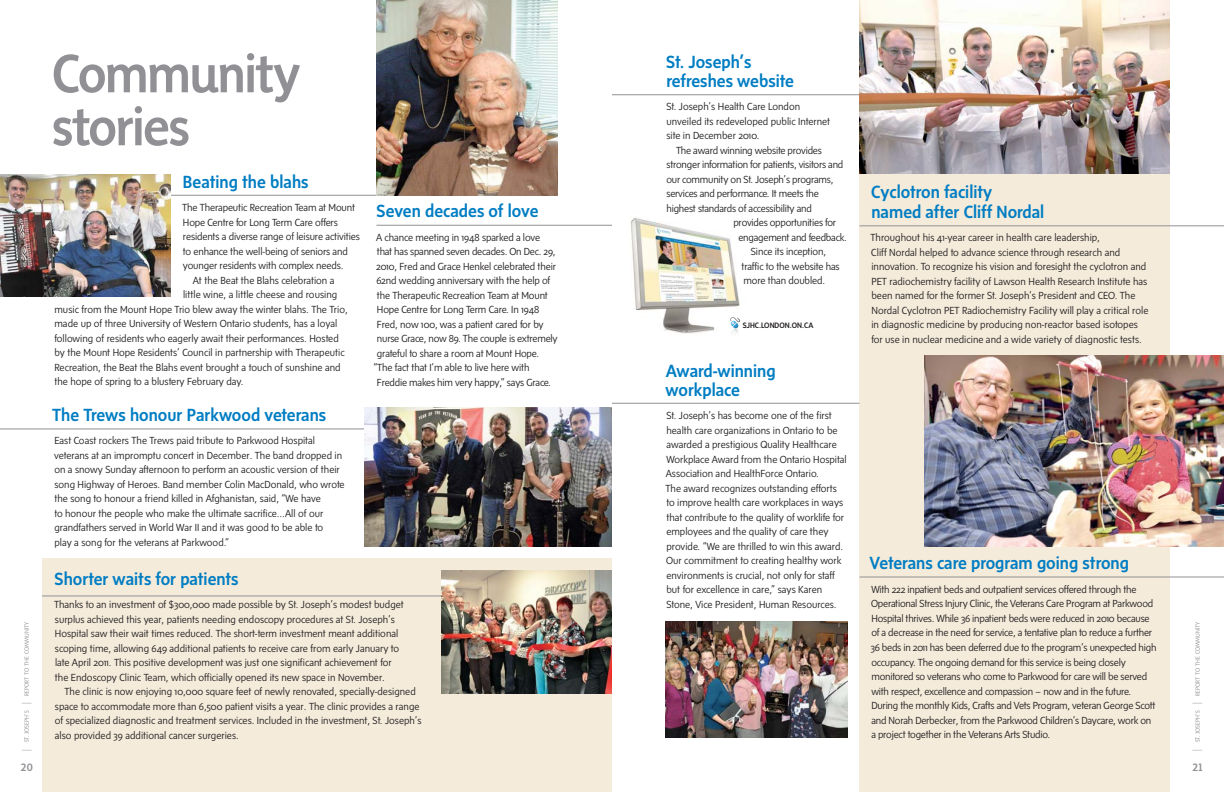
<style>
.page{position:relative;width:1224px;height:792px;background:#fff}
.page>*{position:absolute;margin:0;border:0;box-sizing:border-box;transform-origin:0 0}
.t1{font:500 55px/53px "Sensibility";letter-spacing:-.025em;color:#919195}
.t2{font:500 18px/19px "Sense";color:#007dc3}
.t3{font:500 11px "Sensibility";color:#919195}
.t4{font:300 10.5px/14.5px "Sense";color:#231f20}
.t5{font:300 10.5px/14.5px "Sense";letter-spacing:-.02em;color:#231f20}
.t6{font:500 8px "Sense";color:#231f20}
.t7{font:300 6.2px "Sensibility";letter-spacing:.02em;color:#919195}
.s1{font-size:11.8px}
</style>
<div class="page">
<img style="left:630px;top:218px;width:111px;height:116px">
<hr style="left:167px;top:195px;width:214px;height:1px;background:#919195">
<div style="left:42px;top:558px;width:570px;height:234px;background:#f4ebdb"></div>
<img style="left:666px;top:622px;width:182px;height:116px">
<div style="left:860px;top:0;width:310px;height:792px;background:#f4ebdb"></div>
<img style="left:924px;top:355px;width:300px;height:191px">
<hr style="left:612px;top:94px;width:248px;height:1px;background:#919195">
<hr style="left:612px;top:403px;width:248px;height:1px;background:#919195">
<hr style="left:42px;top:596px;width:566px;height:1px;background:#919195">
<hr style="left:0;top:429px;width:566px;height:1px;background:#919195">
<hr style="left:860px;top:577px;width:364px;height:1px;background:#919195">
<hr style="left:860px;top:226px;width:364px;height:1px;background:#919195">
<hr style="left:377px;top:225px;width:235px;height:1px;background:#919195">
<img style="left:441px;top:571px;width:171px;height:122px">
<img style="left:0;top:175px;width:171px;height:122px">
<img style="left:377px;top:0;width:181px;height:196px">
<img style="left:860px;top:0;width:310px;height:174px">
<img style="left:364px;top:407px;width:248px;height:140px">
<svg style="left:730px;top:317px;width:10px;height:17px"></svg>
<p class="t7" style="left:24px;top:751px;width:131px;rotate:-90deg"><span class="s1">|</span> ST. JOSEPH’S <span class="s1">|</span> REPORT TO THE COMMUNITY</p>
<p class="t3" style="left:21px;top:762px;width:14px">20</p>
<h1 class="t1" style="left:52px;top:50px;width:250px">Community stories</h1>
<h2 class="t2" style="left:183px;top:173px;width:127px">Beating the blahs</h2>
<p class="t4" style="left:182px;top:201px;width:174px">The Therapeutic Recreation Team at Mount</p>
<p class="t4" style="left:183px;top:215px;width:156px">Hope Centre for Long Term Care offers</p>
<p class="t4" style="left:183px;top:230px;width:179px">residents a diverse range of leisure activities</p>
<p class="t4" style="left:183px;top:244px;width:167px">to enhance the well-being of seniors and</p>
<p class="t4" style="left:183px;top:259px;width:162px">younger residents with complex needs.</p>
<p class="t4" style="left:193px;top:273px;width:143px">At the Beat the Blahs celebration a</p>
<p class="t4" style="left:183px;top:288px;width:156px">little wine, a little cheese and rousing</p>
<p class="t4" style="left:54px;top:302px;width:295px">music from the Mount Hope Trio blew away the winter blahs. The Trio,</p>
<p class="t4" style="left:54px;top:317px;width:284px">made up of three University of Western Ontario students, has a loyal</p>
<p class="t4" style="left:55px;top:331px;width:286px">following of residents who eagerly await their performances. Hosted</p>
<p class="t4" style="left:54px;top:346px;width:292px">by the Mount Hope Residents’ Council in partnership with Therapeutic</p>
<p class="t4" style="left:54px;top:360px;width:288px">Recreation, the Beat the Blahs event brought a touch of sunshine and</p>
<p class="t4" style="left:54px;top:375px;width:191px">the hope of spring to a blustery February day.</p>
<h2 class="t2" style="left:52px;top:406px;width:276px">The Trews honour Parkwood veterans</h2>
<p class="t4" style="left:54px;top:434px;width:292px">East Coast rockers The Trews paid tribute to Parkwood Hospital veterans at an impromptu concert in December. The band dropped in on a snowy Sunday afternoon to perform an acoustic version of their song Highway of Heroes. Band member Colin MacDonald, who wrote the song to honour a friend killed in Afghanistan, said, “We have<br>to honour the people who make the ultimate sacrifice…All of our grandfathers served in World War II and it was good to be able to<br>play a song for the veterans at Parkwood.”</p>
<h2 class="t2" style="left:377px;top:203px;width:163px">Seven decades of love</h2>
<p class="t4" style="left:376px;top:231px;width:165px">A chance meeting in 1948 sparked a love</p>
<p class="t5" style="left:377px;top:245px;width:180px">that has spanned seven decades. On Dec. 29,</p>
<p class="t4" style="left:376px;top:260px;width:182px">2010, Fred and Grace Henkel celebrated their</p>
<p class="t4" style="left:376px;top:274px;width:175px">62nd wedding anniversary with the help of</p>
<p class="t4" style="left:377px;top:289px;width:172px">the Therapeutic Recreation Team at Mount</p>
<p class="t4" style="left:377px;top:303px;width:164px">Hope Centre for Long Term Care. In 1948</p>
<p class="t4" style="left:377px;top:318px;width:168px">Fred, now 100, was a patient cared for by</p>
<p class="t5" style="left:377px;top:332px;width:182px">nurse Grace, now 89. The couple is extremely</p>
<p class="t4" style="left:377px;top:347px;width:164px">grateful to share a room at Mount Hope.</p>
<p class="t4" style="left:373px;top:361px;width:158px">“The fact that I’m able to live here with</p>
<p class="t5" style="left:377px;top:376px;width:176px">Freddie makes him very happy,” says Grace.</p>
<h2 class="t2" style="left:55px;top:570px;width:186px">Shorter waits for patients</h2>
<p class="t4" style="left:54px;top:598px;width:351px">Thanks to an investment of $300,000 made possible by St. Joseph’s modest budget surplus achieved this year, patients needing endoscopy procedures at St. Joseph’s Hospital saw their wait times reduced. The short-term investment meant additional scoping time, allowing 649 additional patients to receive care from early January to late April 2011. This positive development was just one significant achievement for the Endoscopy Clinic Team, which officially opened its new space in November.</p>
<p class="t4" style="left:55px;top:685px;width:368px;text-indent:10px">The clinic is now enjoying 10,000 square feet of newly renovated, specially-designed space to accommodate more than 6,500 patient visits a year. The clinic provides a range of specialized diagnostic and treatment services. Included in the investment, St. Joseph’s also provided 39 additional cancer surgeries.</p>
<h2 class="t2" style="left:666px;top:53px;width:129px">St. Joseph’s refreshes website</h2>
<p class="t4" style="left:666px;top:100px;width:165px">St. Joseph’s Health Care London unveiled its redeveloped public Internet site in December 2010.</p>
<p class="t5" style="left:676px;top:144px;width:147px">The award winning website provides</p>
<p class="t5" style="left:666px;top:158px;width:178px">stronger information for patients, visitors and</p>
<p class="t5" style="left:666px;top:173px;width:169px">our community on St. Joseph’s programs,</p>
<p class="t5" style="left:666px;top:187px;width:154px">services and performance. It meets the</p>
<p class="t5" style="left:666px;top:202px;width:147px">highest standards of accessibility and</p>
<p class="t5" style="left:733px;top:216px;width:104px">provides opportunities for</p>
<p class="t5" style="left:738px;top:231px;width:110px">engagement and feedback.</p>
<p class="t4" style="left:751px;top:245px;width:77px">Since its inception,</p>
<p class="t4" style="left:741px;top:260px;width:100px">traffic to the website has</p>
<p class="t4" style="left:743px;top:274px;width:83px">more than doubled.</p>
<p class="t6" style="left:743px;top:321px;width:72px">SJHC.LONDON.ON.CA</p>
<h2 class="t2" style="left:666px;top:362px;width:112px">Award-winning workplace</h2>
<p class="t4" style="left:666px;top:409px;width:183px">St. Joseph’s has become one of the first health care organizations in Ontario to be awarded a prestigious Quality Healthcare Workplace Award from the Ontario Hospital Association and HealthForce Ontario.<br>The award recognizes outstanding efforts to improve health care workplaces in ways that contribute to the quality of worklife for employees and the quality of care they provide. “We are thrilled to win this award.<br>Our commitment to creating healthy work environments is crucial, not only for staff but for excellence in care,” says Karen Stone, Vice President, Human Resources.</p>
<h2 class="t2" style="left:871px;top:182px;width:175px;line-height:20px">Cyclotron facility named after Cliff Nordal</h2>
<p class="t4" style="left:871px;top:231px;width:279px">Throughout his 41-year career in health care leadership,<br>Cliff Nordal helped to advance science through research and innovation. To recognize his vision and foresight the cyclotron and PET radiochemistry facility of Lawson Health Research Institute has been named for the former St. Joseph’s President and CEO. The Nordal Cyclotron PET Radiochemistry Facility will play a critical role in diagnostic medicine by producing non-reactor based isotopes for use in nuclear medicine and a wide variety of diagnostic tests.</p>
<h2 class="t2" style="left:870px;top:555px;width:261px">Veterans care program going strong</h2>
<p class="t5" style="left:871px;top:583px;width:287px">With 222 inpatient beds and outpatient services offered through the Operational Stress Injury Clinic, the Veterans Care Program at Parkwood Hospital thrives. While 36 inpatient beds were reduced in 2010 because of a decrease in the need for service, a tentative plan to reduce a further 36 beds in 2011 has been deferred due to the program’s unexpected high occupancy. The ongoing demand for this service is being closely monitored so veterans who come to Parkwood for care will be served with respect, excellence and compassion – now and in the future.<br>During the monthly Kids, Crafts and Vets Program, veteran George Scott and Norah Derbecker, from the Parkwood Children’s Daycare, work on a project together in the Veterans Arts Studio.</p>
<p class="t7" style="left:1195px;top:751px;width:131px;rotate:-90deg"><span class="s1">|</span> ST. JOSEPH’S <span class="s1">|</span> REPORT TO THE COMMUNITY</p>
<p class="t3" style="left:1193px;top:762px;width:12px">21</p>
</div>
